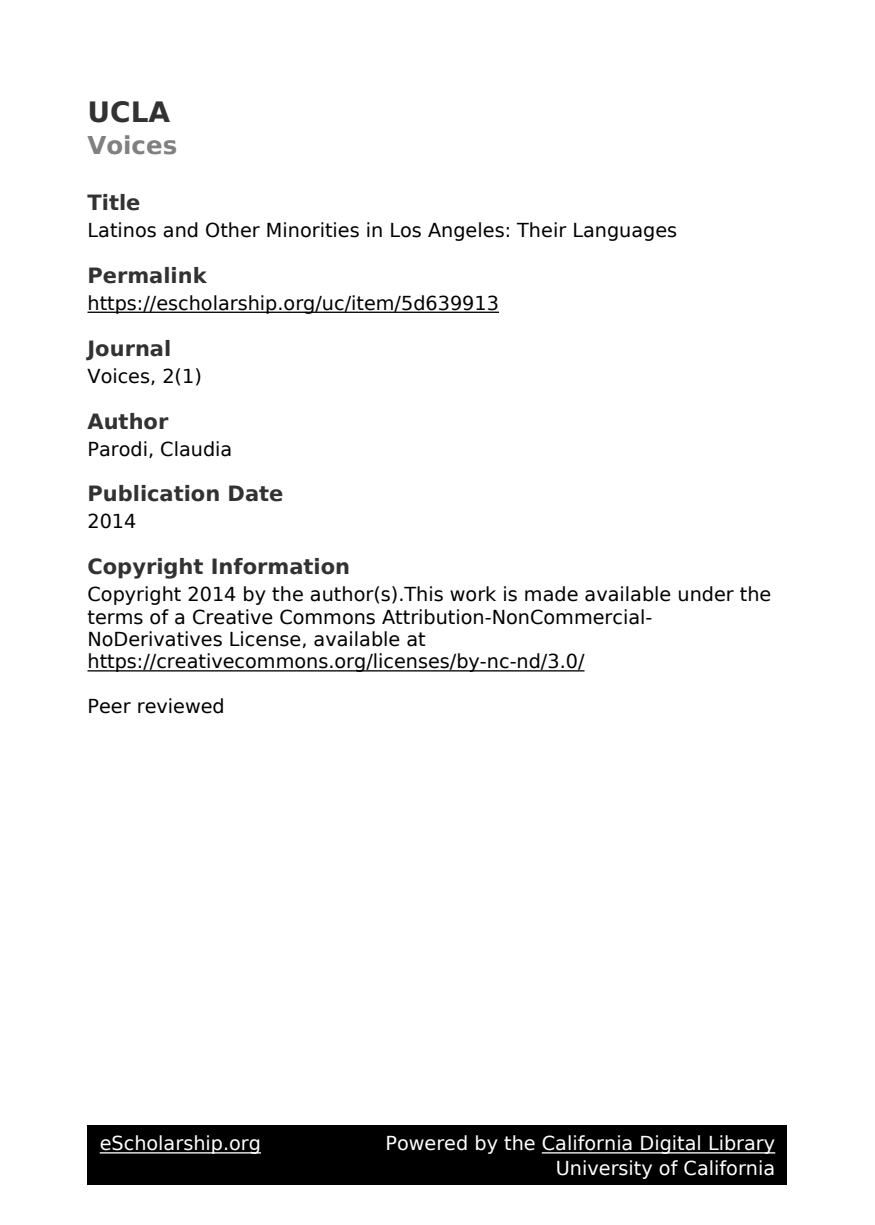
<style>
.page{position:relative;width:875px;height:1225px;background:#fff}
.page>*{position:absolute;margin:0;border:0;box-sizing:border-box;transform-origin:0 0}
.t1{font:700 28px "DejaVu Sans";color:#323232}
.t2{font:700 24.5px "DejaVu Sans";color:#808080}
.t3{font:700 21px "DejaVu Sans";color:#323232}
.t4{font:19.25px/22.4px "DejaVu Sans";color:#000}
.t5{font:19.25px/24.5px "DejaVu Sans";color:#fff;text-align:right}
</style>
<div class="page">
<hr style="left:88px;top:312px;width:411px;height:1px;background:#000">
<hr style="left:88px;top:670px;width:497px;height:2px;background:#000">
<div style="left:88px;top:1125px;width:700px;height:60px;background:#000"></div>
<hr style="left:100px;top:1152px;width:161px;height:2px;background:#fff">
<hr style="left:542px;top:1152px;width:233px;height:2px;background:#fff">
<h1 class="t1" style="left:88px;top:101px;width:84px">UCLA</h1>
<p class="t2" style="left:88px;top:136px;width:91px">Voices</p>
<p class="t3" style="left:88px;top:194px;width:54px">Title</p>
<p class="t4" style="left:88px;top:221px;width:591px">Latinos and Other Minorities in Los Angeles: Their Languages</p>
<p class="t3" style="left:88px;top:267px;width:121px">Permalink</p>
<p class="t4" style="left:88px;top:294px;width:413px">https://escholarship.org/uc/item/5d639913</p>
<p class="t3" style="left:88px;top:340px;width:85px">Journal</p>
<p class="t4" style="left:88px;top:367px;width:116px">Voices, 2(1)</p>
<p class="t3" style="left:88px;top:413px;width:82px">Author</p>
<p class="t4" style="left:88px;top:439px;width:146px">Parodi, Claudia</p>
<p class="t3" style="left:88px;top:485px;width:198px">Publication Date</p>
<p class="t4" style="left:88px;top:512px;width:50px">2014</p>
<p class="t3" style="left:88px;top:558px;width:264px">Copyright Information</p>
<p class="t4" style="left:88px;top:585px;width:685px">Copyright 2014 by the author(s).This work is made available under the terms of a Creative Commons Attribution-NonCommercial-NoDerivatives License, available at https://creativecommons.org/licenses/by-nc-nd/3.0/</p>
<p class="t4" style="left:88px;top:697px;width:139px">Peer reviewed</p>
<p class="t5" style="left:100px;top:1133px;width:163px">eScholarship.org</p>
<p class="t5" style="left:385px;top:1133px;width:391px">Powered by the California Digital Library<br>University of California</p>
</div>
